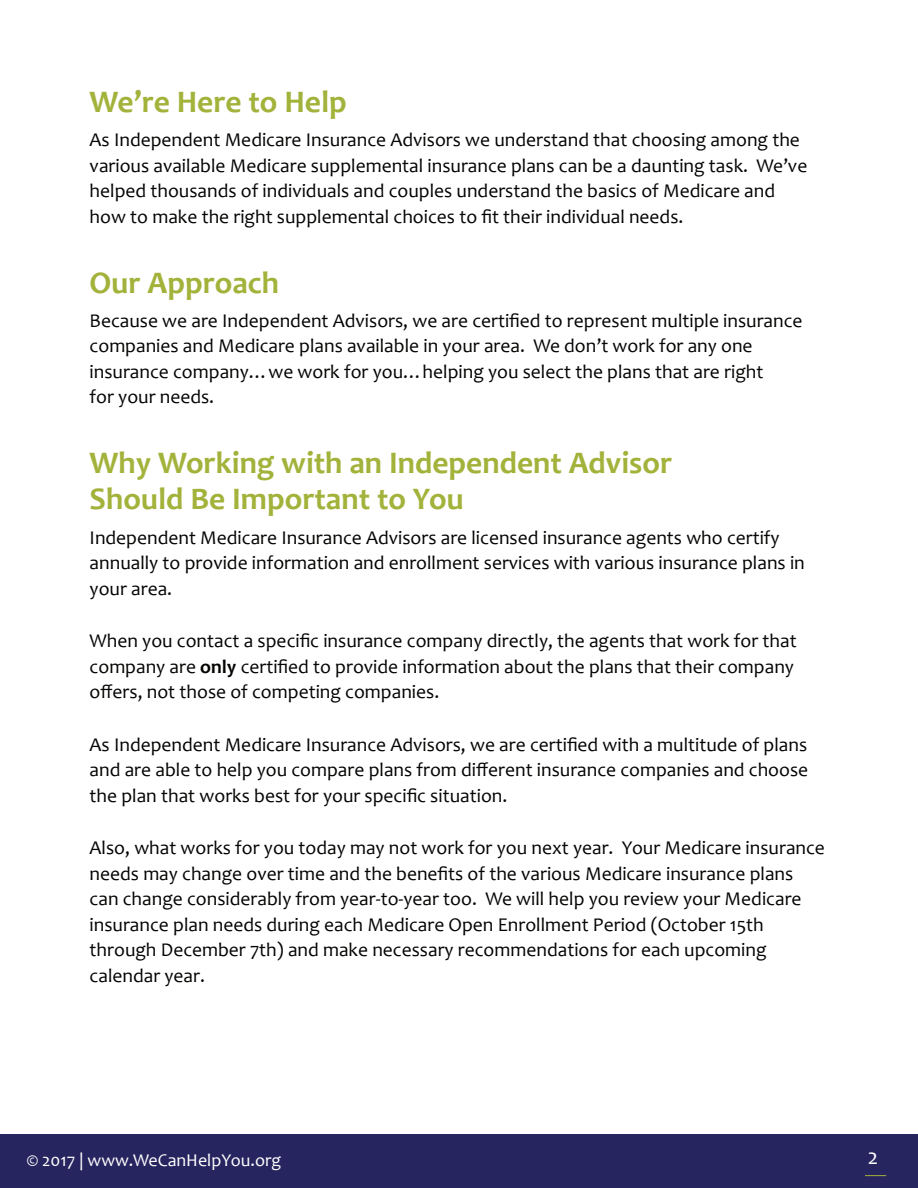
<style>
.page{position:relative;width:918px;height:1188px;background:#fff}
.page>*{position:absolute;margin:0;border:0;box-sizing:border-box;transform-origin:0 0}
.t1{font:700 31.5px/36.2px "Candara";color:#a3b23a}
.t2{font:22.5px "Candara";color:#fff}
.t3{font:19.5px/25.5px "Candara";color:#040503}
.t4{font:18px "Candara";color:#fff}
.s1{font-weight:700}
</style>
<div class="page">
<div style="left:0;top:1134px;width:918px;height:54px;background:#27255f"></div>
<svg style="left:865px;top:1175px;width:21px;height:1px"></svg>
<h1 class="t1" style="left:90px;top:83px;width:259px">We’re Here to Help</h1>
<p class="t3" style="left:90px;top:127px;width:719px">As Independent Medicare Insurance Advisors we understand that choosing among the various available Medicare supplemental insurance plans can be a daunting task. We’ve helped thousands of individuals and couples understand the basics of Medicare and how to make the right supplemental choices to fit their individual needs.</p>
<h1 class="t1" style="left:90px;top:264px;width:191px">Our Approach</h1>
<p class="t3" style="left:90px;top:308px;width:714px">Because we are Independent Advisors, we are certified to represent multiple insurance companies and Medicare plans available in your area. We don’t work for any one insurance company…we work for you…helping you select the plans that are right<br>for your needs.</p>
<h1 class="t1" style="left:90px;top:445px;width:584px">Why Working with an Independent Advisor<br>Should Be Important to You</h1>
<p class="t3" style="left:90px;top:525px;width:717px">Independent Medicare Insurance Advisors are licensed insurance agents who certify annually to provide information and enrollment services with various insurance plans in your area.</p>
<p class="t3" style="left:90px;top:628px;width:709px">When you contact a specific insurance company directly, the agents that work for that company are <span class="s1">only</span> certified to provide information about the plans that their company offers, not those of competing companies.</p>
<p class="t3" style="left:90px;top:732px;width:720px;text-align:justify">As Independent Medicare Insurance Advisors, we are certified with a multitude of plans and are able to help you compare plans from different insurance companies and choose the plan that works best for your specific situation.</p>
<p class="t3" style="left:90px;top:835px;width:737px">Also, what works for you today may not work for you next year. Your Medicare insurance needs may change over time and the benefits of the various Medicare insurance plans can change considerably from year-to-year too. We will help you review your Medicare insurance plan needs during each Medicare Open Enrollment Period (October 15th through December 7th) and make necessary recommendations for each upcoming calendar year.</p>
<p class="t4" style="left:27px;top:1149px;width:256px">© 2017 | www.WeCanHelpYou.org</p>
<p class="t2" style="left:868px;top:1143px;width:12px">2</p>
</div>
